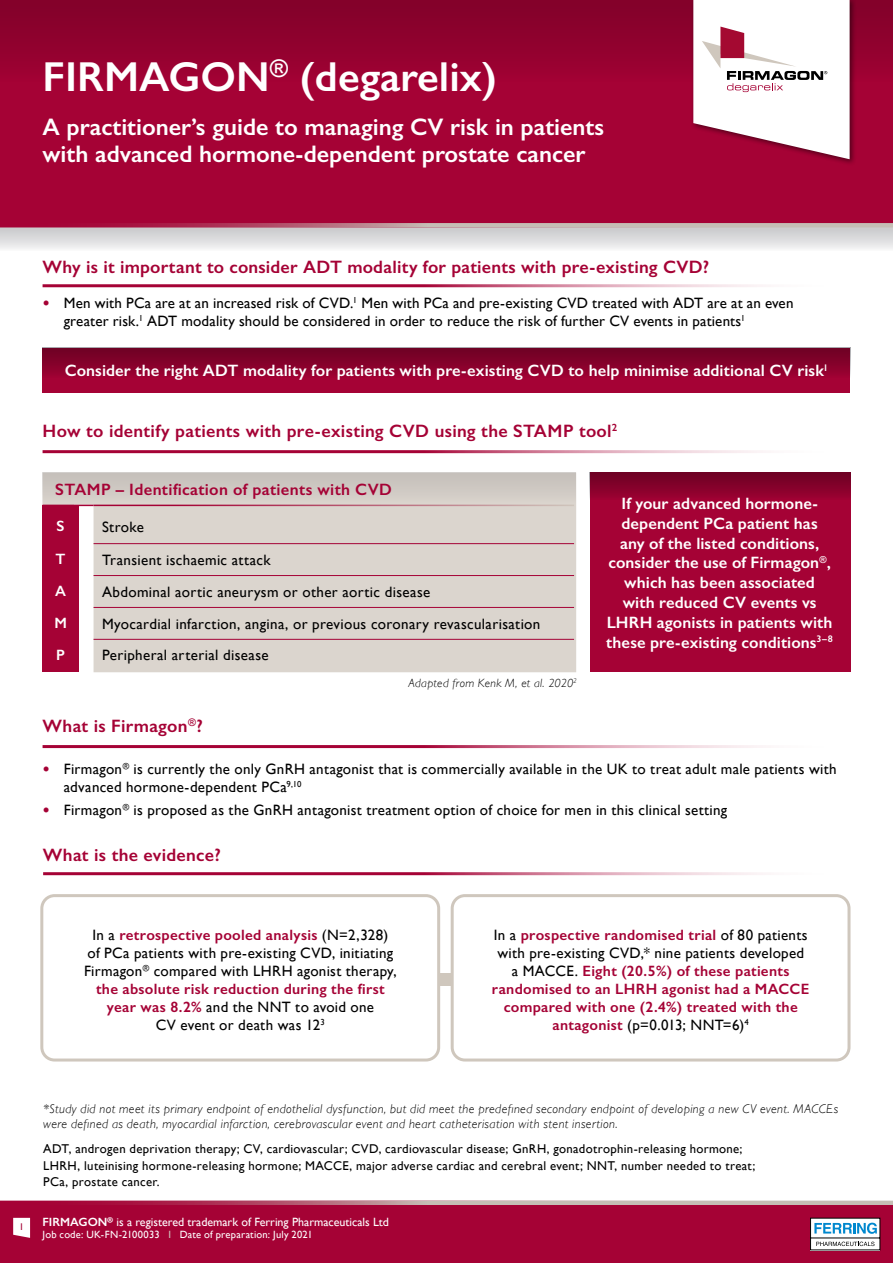
<style>
.page{position:relative;width:893px;height:1263px;background:#fff}
.page>*{position:absolute;margin:0;border:0;box-sizing:border-box;transform-origin:0 0}
.Heading{font:600 42px "Gill Sans";color:#fff}
.Heading-2{font:600 24px/27px "Gill Sans";color:#fff}
.Sub-heading_1{font:600 18px "Gill Sans";letter-spacing:.015em;color:#a50235}
.Sub-heading_1-2{font:600 16.5px/19.8px "Gill Sans";letter-spacing:.005em;color:#fff;text-align:center}
.Body_copy_1{font:600 16.5px "Gill Sans";letter-spacing:.025em;color:#a50235}
.First_line_bullet{font:15px/18px "Gill Sans";letter-spacing:.015em;color:#000}
.First_line_bullet-2{font:600 15px/18px "Gill Sans";letter-spacing:.02em;color:#a50235;text-align:center}
.Body_copy_1-2{font:15px "Gill Sans";letter-spacing:.025em;color:#000}
.Body_copy_1-3{font:600 15px "Gill Sans";color:#fff}
.Body_copy_1-4{font:12.75px/16.5px "Gill Sans";letter-spacing:.025em;color:#000}
.Body_copy_1-5{font:italic 300 12.75px/15px "Gill Sans";letter-spacing:.03em;color:#000}
.Body_copy_2{font:12px "Gill Sans";color:#fff}
.First_line_bullet-3{font:italic 300 12px "Gill Sans";letter-spacing:.03em;color:#000}
.Body_copy_2-2{font:10.5px "Gill Sans";letter-spacing:.02em;color:#fff}
.t1{font:9.75px "Gill Sans";color:#a50235}
.s1{font-weight:700;color:#a50235}
.s2{font-weight:600;color:#a50235}
.s3{font-weight:400;color:#000}
.s4{font-weight:600}
.s5{color:#cfc7bd}
</style>
<div class="page">
<div style="left:0;top:0;width:893px;height:223px;background:#a50235"></div>
<div style="left:0;top:0;width:893px;height:81px;background:linear-gradient(to bottom,#810129,#a00133)"></div>
<div style="left:690px;top:0;width:167px;height:165px;background:#000;opacity:.5"></div>
<svg style="left:0;top:228px;width:893px;height:21px;background:#dcdcde"></svg>
<svg style="left:1px;top:1200px;width:892px;height:5px;background:#c18e97"></svg>
<div style="left:0;top:1205px;width:893px;height:58px;background:#a50235"></div>
<svg style="left:810px;top:1218px;width:70px;height:32px;background:#b4cad5"></svg>
<svg style="left:693px;top:0;width:157px;height:159px;background:#ead3da"></svg>
<svg style="left:1px;top:223px;width:892px;height:5px;background:#bb848f"></svg>
<svg style="left:13px;top:1218px;width:17px;height:20px"></svg>
<div style="left:42px;top:472px;width:534px;height:200px;background:#dbd5ce"></div>
<svg style="left:43px;top:472px;width:532px;height:66px;background:#d4cdc7"></svg>
<div style="left:402px;top:973px;width:85px;height:13px;background:#cfc7bd"></div>
<hr style="left:43px;top:284px;width:807px;height:3px;background:#a50235">
<hr style="left:43px;top:450px;width:807px;height:3px;background:#a50235">
<hr style="left:43px;top:745px;width:807px;height:3px;background:#a50235">
<hr style="left:43px;top:872px;width:808px;height:3px;background:#a50235">
<div style="left:43px;top:348px;width:807px;height:44px;background:linear-gradient(to bottom,#6f0124,#ae0238)"></div>
<div style="left:590px;top:472px;width:260px;height:200px;background:#a50235"></div>
<svg style="left:590px;top:472px;width:260px;height:25px;background:#810129"></svg>
<div style="left:42px;top:896px;width:397px;height:164px;background:#fff;border-radius:13px"></div>
<div style="left:40px;top:894px;width:400px;height:167px;border:3px solid #cfc7bd;border-radius:13px"></div>
<div style="left:452px;top:896px;width:397px;height:164px;background:#fff;border-radius:13px"></div>
<div style="left:451px;top:894px;width:399px;height:167px;border:3px solid #cfc7bd;border-radius:13px"></div>
<svg style="left:43px;top:505px;width:51px;height:166px"></svg>
<hr style="left:94px;top:505px;width:480px;height:1px;background:#fff">
<hr style="left:94px;top:543px;width:480px;height:1px;background:#a50235">
<hr style="left:94px;top:575px;width:480px;height:1px;background:#a50235">
<hr style="left:94px;top:607px;width:480px;height:1px;background:#a50235">
<hr style="left:94px;top:639px;width:480px;height:1px;background:#a50235">
<p class="Heading" style="left:43px;top:52px;width:456px">FIRMAGON<sup>®</sup> (degarelix)</p>
<p class="Heading-2" style="left:43px;top:113px;width:563px">A practitioner’s guide to managing CV risk in patients with advanced hormone-dependent prostate cancer</p>
<p class="Sub-heading_1" style="left:43px;top:256px;width:668px">Why is it important to consider ADT modality for patients with pre-existing CVD?</p>
<p class="First_line_bullet" style="left:64px;top:294px;width:731px;text-indent:-21px"><span class="s1">•</span> Men with PCa are at an increased risk of CVD.<sup>1</sup> Men with PCa and pre-existing CVD treated with ADT are at an even greater risk.<sup>1</sup> ADT modality should be considered in order to reduce the risk of further CV events in patients<sup>1</sup></p>
<p class="Sub-heading_1-2" style="left:65px;top:360px;width:765px">Consider the right ADT modality for patients with pre-existing CVD to help minimise additional CV risk<sup>1</sup></p>
<p class="Sub-heading_1" style="left:43px;top:420px;width:576px">How to identify patients with pre-existing CVD using the STAMP tool<sup>2</sup></p>
<p class="Body_copy_1" style="left:55px;top:479px;width:338px">STAMP – Identification of patients with CVD</p>
<p class="Body_copy_1-3" style="left:57px;top:517px;width:10px">S</p>
<p class="Body_copy_1-2" style="left:102px;top:518px;width:43px">Stroke</p>
<p class="Body_copy_1-3" style="left:56px;top:550px;width:11px">T</p>
<p class="Body_copy_1-2" style="left:102px;top:551px;width:170px">Transient ischaemic attack</p>
<p class="Body_copy_1-3" style="left:55px;top:582px;width:12px">A</p>
<p class="Body_copy_1-2" style="left:102px;top:583px;width:330px">Abdominal aortic aneurysm or other aortic disease</p>
<p class="Body_copy_1-3" style="left:54px;top:614px;width:14px">M</p>
<p class="Body_copy_1-2" style="left:102px;top:615px;width:440px">Myocardial infarction, angina, or previous coronary revascularisation</p>
<p class="Body_copy_1-3" style="left:56px;top:646px;width:10px">P</p>
<p class="Body_copy_1-2" style="left:102px;top:646px;width:168px">Peripheral arterial disease</p>
<p class="First_line_bullet-3" style="left:408px;top:676px;width:170px">Adapted from Kenk M, et al. 2020<sup>2</sup></p>
<p class="Sub-heading_1-2" style="left:606px;top:493px;width:228px">If your advanced hormone&shy;dependent PCa patient has<br>any of the listed conditions, consider the use of Firmagon<sup>®</sup>, which has been associated with reduced CV events vs<br>LHRH agonists in patients with these pre-existing conditions<sup>3–8</sup></p>
<p class="Sub-heading_1" style="left:43px;top:715px;width:162px">What is Firmagon<sup>®</sup>?</p>
<p class="First_line_bullet" style="left:64px;top:760px;width:774px;text-indent:-21px"><span class="s1">•</span> Firmagon<sup>®</sup> is currently the only GnRH antagonist that is commercially available in the UK to treat adult male patients with advanced hormone-dependent PCa<sup>9,10</sup></p>
<p class="First_line_bullet" style="left:43px;top:800px;width:686px"><span class="s1">•</span> Firmagon<sup>®</sup> is proposed as the GnRH antagonist treatment option of choice for men in this clinical setting</p>
<p class="Sub-heading_1" style="left:43px;top:844px;width:179px">What is the evidence?</p>
<p class="First_line_bullet" style="left:84px;top:926px;width:314px;text-align:center">In a <span class="s2">retrospective pooled analysis</span> (N=2,328)<br>of PCa patients with pre-existing CVD, initiating Firmagon<sup>®</sup> compared with LHRH agonist therapy, <span class="s2">the absolute risk reduction during the first year was 8.2%</span> and the NNT to avoid one<br>CV event or death was 12<sup>3</sup></p>
<p class="First_line_bullet-2" style="left:492px;top:926px;width:319px"><span class="s3">In a</span> prospective randomised trial <span class="s3">of 80 patients with pre-existing CVD,* nine patients developed<br>a MACCE.</span> Eight (20.5%) of these patients randomised to an LHRH agonist had a MACCE compared with one (2.4%) treated with the antagonist <span class="s3">(p=0.013; NNT=6)</span><sup>4</sup></p>
<p class="t1" style="left:19px;top:1220px;width:6px">1</p>
<p class="Body_copy_1-5" style="left:43px;top:1101px;width:796px">*Study did not meet its primary endpoint of endothelial dysfunction, but did meet the predefined secondary endpoint of developing a new CV event. MACCEs were defined as death, myocardial infarction, cerebrovascular event and heart catheterisation with stent insertion.</p>
<p class="Body_copy_1-4" style="left:43px;top:1140px;width:713px">ADT, androgen deprivation therapy; CV, cardiovascular; CVD, cardiovascular disease; GnRH, gonadotrophin-releasing hormone;<br>LHRH, luteinising hormone-releasing hormone; MACCE, major adverse cardiac and cerebral event; NNT, number needed to treat;<br>PCa, prostate cancer.</p>
<p class="Body_copy_2" style="left:43px;top:1215px;width:348px"><span class="s4">FIRMAGON</span><sup>®</sup> is a registered trademark of Ferring Pharmaceuticals Ltd</p>
<p class="Body_copy_2-2" style="left:43px;top:1228px;width:272px">Job code: UK-FN-2100033 <span class="s5">I</span> Date of preparation: July 2021</p>
</div>
